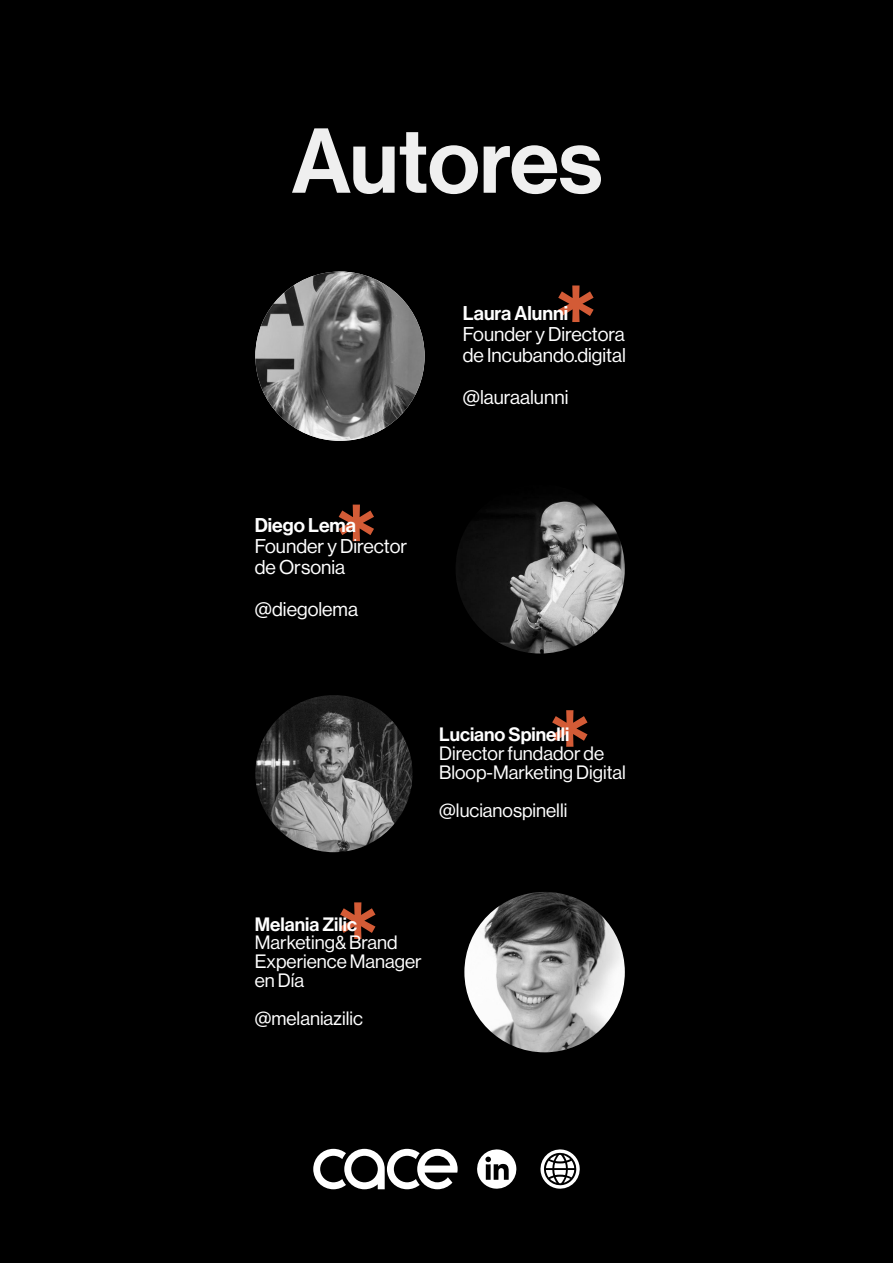
<style>
.page{position:relative;width:893px;height:1263px;background:#000}
.page>*{position:absolute;margin:0;border:0;box-sizing:border-box;transform-origin:0 0}
.t1{font:90px "Neue Haas Display Mediu";letter-spacing:-.005em;color:#efefef}
.t2{font:19.5px/21px "Neue Haas Display";color:#fff}
.t3{font:19.5px "Neue Haas Display Mediu";color:#fff}
.t4{font:18.9px/18.9px "Neue Haas Display";color:#fff}
.t5{font:18.9px "Neue Haas Display Mediu";color:#fff}
</style>
<div class="page">
<svg style="left:313px;top:1149px;width:145px;height:40px"></svg>
<svg style="left:477px;top:1149px;width:40px;height:40px"></svg>
<svg style="left:540px;top:1149px;width:40px;height:40px"></svg>
<img style="left:455px;top:484px;width:170px;height:169px;border-radius:85px">
<img style="left:255px;top:272px;width:170px;height:169px;border-radius:85px">
<img style="left:464px;top:892px;width:161px;height:160px;border-radius:80px">
<svg style="left:552px;top:710px;width:35px;height:37px"></svg>
<svg style="left:558px;top:285px;width:36px;height:37px"></svg>
<svg style="left:339px;top:505px;width:35px;height:36px"></svg>
<svg style="left:340px;top:902px;width:35px;height:37px"></svg>
<img style="left:255px;top:695px;width:157px;height:157px;border-radius:79px">
<h1 class="t1" style="left:292px;top:109px;width:312px">Autores</h1>
<p class="t3" style="left:463px;top:302px;width:107px">Laura Alunni</p>
<p class="t2" style="left:463px;top:324px;width:165px">Founder y Directora de Incubando.digital</p>
<p class="t2" style="left:463px;top:387px;width:107px">@lauraalunni</p>
<p class="t3" style="left:255px;top:514px;width:103px">Diego Lema</p>
<p class="t2" style="left:255px;top:536px;width:154px">Founder y Director de Orsonia</p>
<p class="t2" style="left:255px;top:599px;width:105px">@diegolema</p>
<p class="t5" style="left:439px;top:723px;width:132px">Luciano Spinelli</p>
<p class="t4" style="left:439px;top:744px;width:188px">Director fundador de<br>Bloop-Marketing Digital</p>
<p class="t4" style="left:439px;top:801px;width:130px">@lucianospinelli</p>
<p class="t5" style="left:255px;top:913px;width:104px">Melania Zilic</p>
<p class="t4" style="left:255px;top:933px;width:168px">Marketing&amp; Brand<br>Experience Manager en Día</p>
<p class="t4" style="left:255px;top:1009px;width:110px">@melaniazilic</p>
</div>
